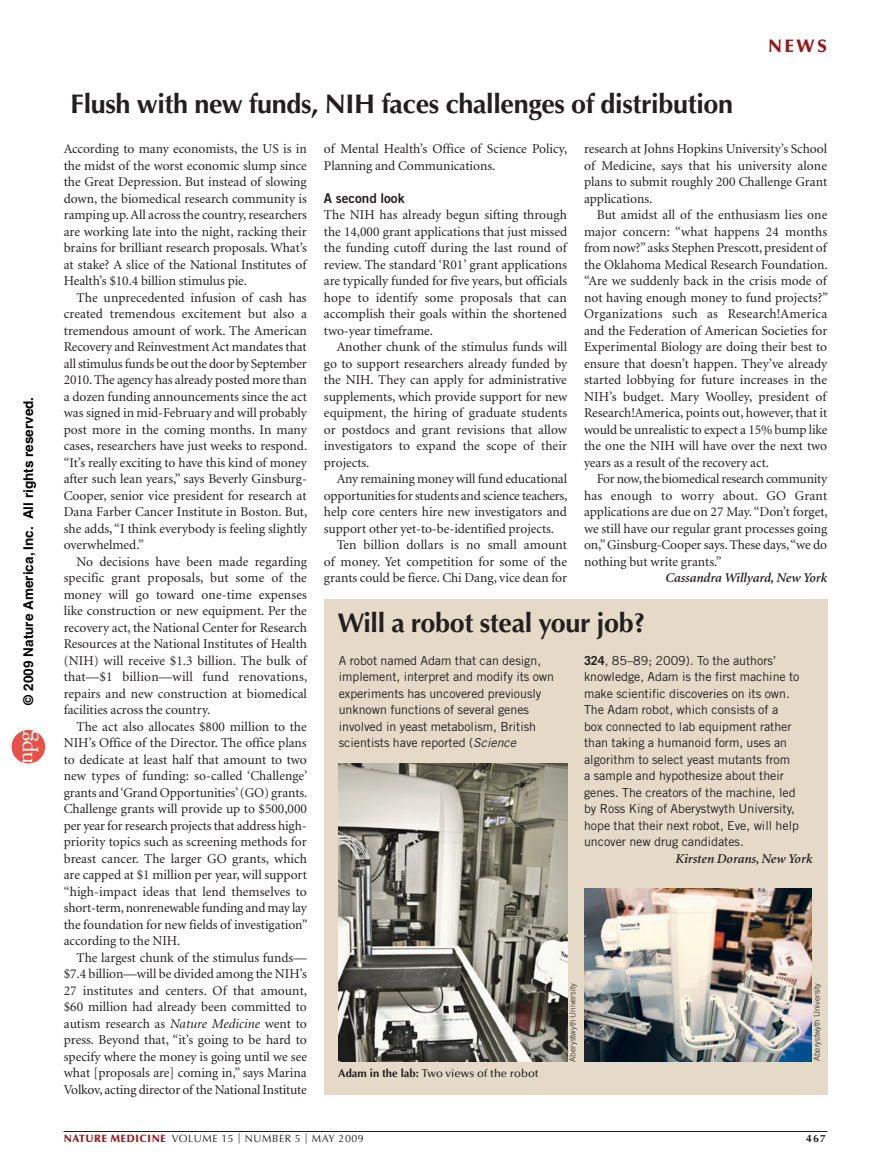
<style>
.page{position:relative;width:891px;height:1175px;background:#fff}
.page>*{position:absolute;margin:0;border:0;box-sizing:border-box;transform-origin:0 0}
.t1{font:700 27px "Optima";letter-spacing:-.015em;color:#231f20}
.t2{font:900 18px "Optima";color:#961619}
.t3{font:13.5px/16.5px "Minion";letter-spacing:-.005em;color:#231f20;text-align:justify}
.t4{font:italic 600 13.5px "Minion";letter-spacing:-.005em;color:#231f20}
.t5{font:700 13.5px "Helvetica";color:#000}
.t6{font:13.5px "Trade Gothic Bold Two";letter-spacing:-.005em;color:#231f20}
.t7{font:12.45px/16.5px "Trade Gothic";letter-spacing:-.005em;color:#231f20}
.t8{font:500 11.25px "Optima";color:#231f20}
.t9{font:10.5px "Optima";letter-spacing:.05em;color:#231f20}
.t10{font:700 10.5px "Optima";color:#231f20}
.t11{font:300 8.25px "Trade Gothic";letter-spacing:-.005em;color:#231f20}
.s1{font-style:italic}
.s2{font-weight:700}
.s3{font-weight:900;color:#961619}
</style>
<div class="page">
<div style="left:324px;top:599px;width:503px;height:495px;background:#e5dac7"></div>
<hr style="left:64px;top:1131px;width:763px;height:1px;background:#231f20">
<img style="left:339px;top:764px;width:228px;height:297px">
<img style="left:584px;top:888px;width:228px;height:173px">
<svg style="left:12px;top:730px;width:33px;height:33px"></svg>
<p class="t5" style="left:24px;top:705px;width:309px;rotate:-90deg">© 2009 Nature America, Inc. All rights reserved.</p>
<h1 class="t1" style="left:71px;top:88px;width:664px">Flush with new funds, NIH faces challenges of distribution</h1>
<h2 class="t2" style="left:768px;top:35px;width:61px">NEWS</h2>
<p class="t3" style="left:64px;top:141px;width:245px">According to many economists, the US is in the midst of the worst economic slump since the Great Depression. But instead of slowing down, the biomedical research community is ramping up. All across the country, researchers are working late into the night, racking their brains for brilliant research proposals. What’s at stake? A slice of the National Institutes of Health’s $10.4 billion stimulus pie.</p>
<p class="t3" style="left:64px;top:290px;width:245px;text-indent:13px">The unprecedented infusion of cash has created tremendous excitement but also a tremendous amount of work. The American Recovery and Reinvestment Act mandates that all stimulus funds be out the door by September 2010. The agency has already posted more than a dozen funding announcements since the act was signed in mid-February and will probably post more in the coming months. In many cases, researchers have just weeks to respond. “It’s really exciting to have this kind of money after such lean years,” says Beverly Ginsburg-Cooper, senior vice president for research at Dana Farber Cancer Institute in Boston. But, she adds, “I think everybody is feeling slightly overwhelmed.”</p>
<p class="t3" style="left:64px;top:554px;width:245px;text-indent:13px">No decisions have been made regarding specific grant proposals, but some of the money will go toward one-time expenses like construction or new equipment. Per the recovery act, the National Center for Research Resources at the National Institutes of Health (NIH) will receive $1.3 billion. The bulk of that—$1 billion—will fund renovations, repairs and new construction at biomedical facilities across the country.</p>
<p class="t3" style="left:64px;top:719px;width:246px;text-indent:13px">The act also allocates $800 million to the NIH’s Office of the Director. The office plans to dedicate at least half that amount to two new types of funding: so-called ‘Challenge’ grants and ‘Grand Opportunities’ (GO) grants.<br>Challenge grants will provide up to $500,000 per year for research projects that address high&shy;priority topics such as screening methods for breast cancer. The larger GO grants, which are capped at $1 million per year, will support “high-impact ideas that lend themselves to short-term, nonrenewable funding and may lay the foundation for new fields of investigation” according to the NIH.</p>
<p class="t3" style="left:64px;top:949px;width:245px;text-indent:13px">The largest chunk of the stimulus funds— $7.4 billion—will be divided among the NIH’s 27 institutes and centers. Of that amount, $60 million had already been committed to autism research as <span class="s1">Nature Medicine</span> went to press. Beyond that, “it’s going to be hard to specify where the money is going until we see what [proposals are] coming in,” says Marina Volkov, acting director of the National Institute</p>
<p class="t3" style="left:324px;top:141px;width:245px">of Mental Health’s Office of Science Policy,<br>Planning and Communications.</p>
<p class="t6" style="left:324px;top:189px;width:82px">A second look</p>
<p class="t3" style="left:324px;top:207px;width:245px">The NIH has already begun sifting through the 14,000 grant applications that just missed the funding cutoff during the last round of review. The standard ‘R01’ grant applications are typically funded for five years, but officials hope to identify some proposals that can accomplish their goals within the shortened two-year timeframe.</p>
<p class="t3" style="left:324px;top:339px;width:245px;text-indent:13px">Another chunk of the stimulus funds will go to support researchers already funded by the NIH. They can apply for administrative supplements, which provide support for new equipment, the hiring of graduate students or postdocs and grant revisions that allow investigators to expand the scope of their projects.</p>
<p class="t3" style="left:337px;top:471px;width:232px">Any remaining money will fund educational</p>
<p class="t3" style="left:324px;top:488px;width:245px">opportunities for students and science teachers,</p>
<p class="t3" style="left:324px;top:504px;width:245px">help core centers hire new investigators and</p>
<p class="t3" style="left:324px;top:521px;width:232px">support other yet-to-be-identified projects.</p>
<p class="t3" style="left:337px;top:537px;width:232px">Ten billion dollars is no small amount</p>
<p class="t3" style="left:324px;top:554px;width:245px">of money. Yet competition for some of the</p>
<p class="t3" style="left:324px;top:570px;width:245px">grants could be fierce. Chi Dang, vice dean for</p>
<p class="t3" style="left:584px;top:141px;width:245px">research at Johns Hopkins University’s School of Medicine, says that his university alone plans to submit roughly 200 Challenge Grant applications.</p>
<p class="t3" style="left:584px;top:207px;width:246px;text-indent:13px">But amidst all of the enthusiasm lies one major concern: “what happens 24 months from now?” asks Stephen Prescott, president of the Oklahoma Medical Research Foundation. “Are we suddenly back in the crisis mode of not having enough money to fund projects?” Organizations such as Research!America and the Federation of American Societies for Experimental Biology are doing their best to ensure that doesn’t happen. They’ve already started lobbying for future increases in the NIH’s budget. Mary Woolley, president of Research!America, points out, however, that it would be unrealistic to expect a 15% bump like the one the NIH will have over the next two years as a result of the recovery act.</p>
<p class="t3" style="left:584px;top:471px;width:245px;text-indent:13px">For now, the biomedical research community has enough to worry about. GO Grant applications are due on 27 May. “Don’t forget, we still have our regular grant processes going on,” Ginsburg-Cooper says. These days, “we do nothing but write grants.”</p>
<p class="t4" style="left:665px;top:571px;width:163px">Cassandra Willyard, New York</p>
<h1 class="t1" style="left:337px;top:607px;width:309px">Will a robot steal your job?</h1>
<p class="t7" style="left:339px;top:652px;width:217px">A robot named Adam that can design, implement, interpret and modify its own experiments has uncovered previously unknown functions of several genes involved in yeast metabolism, British scientists have reported (<span class="s1">Science</span></p>
<p class="t7" style="left:584px;top:652px;width:217px"><span class="s2">324</span>, 85–89; 2009). To the authors’ knowledge, Adam is the first machine to make scientific discoveries on its own.<br>The Adam robot, which consists of a box connected to lab equipment rather than taking a humanoid form, uses an algorithm to select yeast mutants from<br>a sample and hypothesize about their genes. The creators of the machine, led by Ross King of Aberystwyth University, hope that their next robot, Eve, will help uncover new drug candidates.</p>
<p class="t4" style="left:676px;top:852px;width:138px">Kirsten Dorans, New York</p>
<p class="t8" style="left:338px;top:1066px;width:202px"><span class="s2">Adam in the lab:</span> Two views of the robot</p>
<p class="t11" style="left:568px;top:1061px;width:80px;rotate:-90deg">Aberystwyth University</p>
<p class="t11" style="left:812px;top:1061px;width:80px;rotate:-90deg">Aberystwyth University</p>
<p class="t9" style="left:64px;top:1132px;width:301px"><span class="s3">NATURE MEDICINE</span> VOLUME 15 | NUMBER 5 | MAY 2009</p>
<p class="t10" style="left:806px;top:1132px;width:21px">467</p>
</div>
